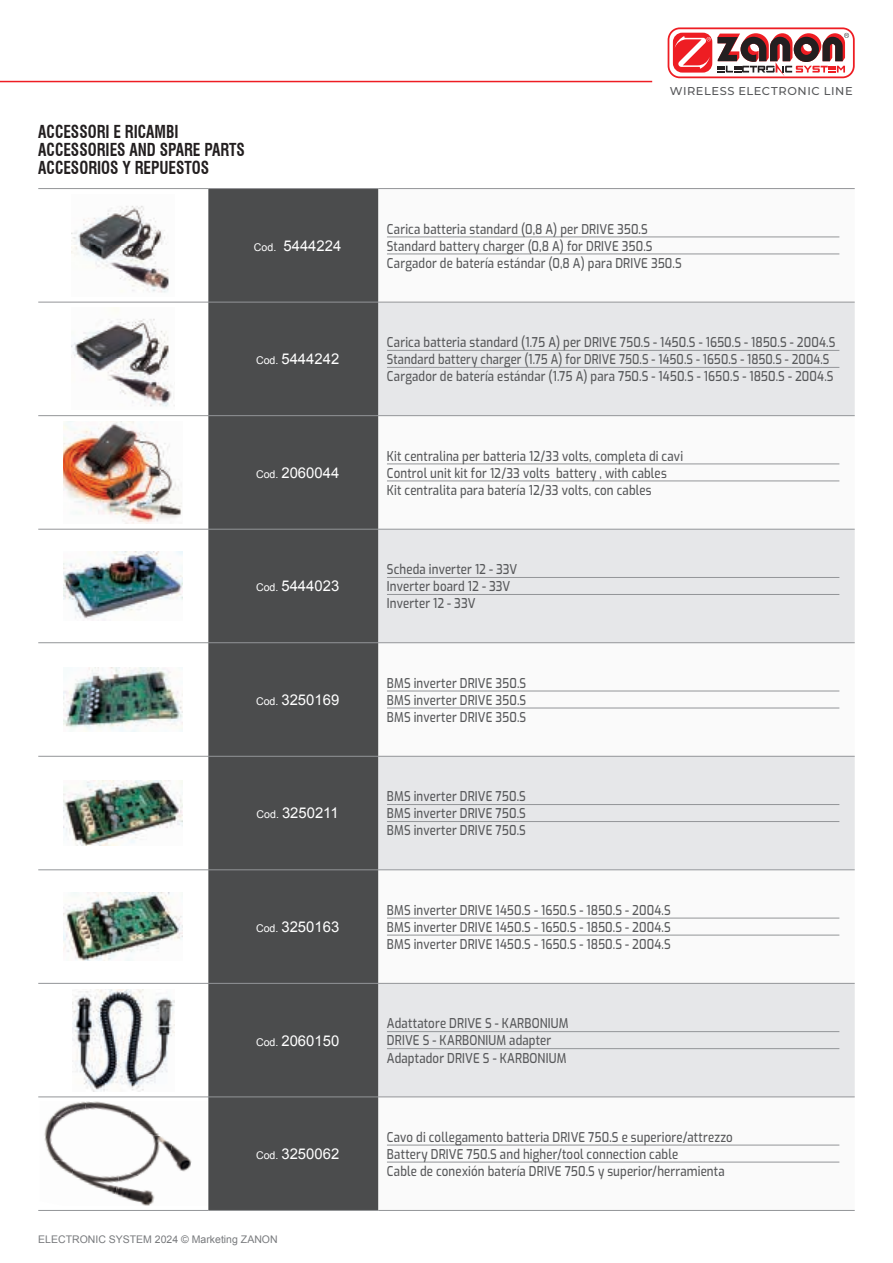
<style>
.page{position:relative;width:893px;height:1263px;background:#fff}
.page>*{position:absolute;margin:0;border:0;box-sizing:border-box;transform-origin:0 0}
.t1{font:700 condensed 17.4px/18px "Swiss 721 BT";color:#231f20;scale:.88 1}
.t2{font:14.85px "Arial";color:#fff}
.t3{font:500 13.5px/17.1px "Exo";letter-spacing:.015em;color:#57585a;scale:.85 1}
.t4{font:500 11.4px "Montserrat";letter-spacing:.05em;color:#57585a}
.t5{font:10.5px "Arial";color:#787a7d}
.s1{font-size:10.65px}
</style>
<div class="page">
<div style="left:208px;top:189px;width:170px;height:1021px;background:#4b4c4d"></div>
<svg style="left:378px;top:189px;width:477px;height:1021px"></svg>
<svg style="left:378px;top:303px;width:477px;height:794px;fill:#e6e7e9"></svg>
<hr style="left:38px;top:302px;width:170px;height:1px;background:#939598">
<hr style="left:208px;top:302px;width:170px;height:1px;background:#939598">
<hr style="left:378px;top:302px;width:477px;height:1px;background:#939598">
<hr style="left:38px;top:415px;width:170px;height:1px;background:#939598">
<hr style="left:208px;top:415px;width:170px;height:1px;background:#939598">
<hr style="left:378px;top:415px;width:477px;height:1px;background:#939598">
<hr style="left:38px;top:529px;width:170px;height:1px;background:#939598">
<hr style="left:208px;top:529px;width:170px;height:1px;background:#939598">
<hr style="left:378px;top:529px;width:477px;height:1px;background:#939598">
<hr style="left:38px;top:642px;width:170px;height:1px;background:#939598">
<hr style="left:208px;top:642px;width:170px;height:1px;background:#939598">
<hr style="left:378px;top:642px;width:477px;height:1px;background:#939598">
<hr style="left:38px;top:756px;width:170px;height:1px;background:#939598">
<hr style="left:208px;top:756px;width:170px;height:1px;background:#939598">
<hr style="left:378px;top:756px;width:477px;height:1px;background:#939598">
<hr style="left:38px;top:869px;width:170px;height:1px;background:#939598">
<hr style="left:208px;top:869px;width:170px;height:1px;background:#939598">
<hr style="left:378px;top:869px;width:477px;height:1px;background:#939598">
<hr style="left:38px;top:1097px;width:170px;height:1px;background:#939598">
<hr style="left:208px;top:1097px;width:170px;height:1px;background:#939598">
<hr style="left:378px;top:1097px;width:477px;height:1px;background:#939598">
<hr style="left:38px;top:983px;width:170px;height:1px;background:#939598">
<hr style="left:208px;top:983px;width:170px;height:1px;background:#939598">
<hr style="left:378px;top:983px;width:477px;height:1px;background:#939598">
<hr style="left:38px;top:188px;width:170px;height:1px;background:#939598">
<hr style="left:208px;top:188px;width:170px;height:1px;background:#939598">
<hr style="left:378px;top:188px;width:477px;height:1px;background:#939598">
<hr style="left:38px;top:1210px;width:170px;height:1px;background:#939598">
<hr style="left:208px;top:1210px;width:170px;height:1px;background:#939598">
<hr style="left:378px;top:1210px;width:477px;height:1px;background:#939598">
<img style="left:72px;top:205px;width:97px;height:88px">
<hr style="left:387px;top:237px;width:452px;height:1px;background:#939598">
<hr style="left:387px;top:254px;width:452px;height:1px;background:#939598">
<img style="left:72px;top:308px;width:103px;height:99px">
<hr style="left:387px;top:350px;width:452px;height:1px;background:#939598">
<hr style="left:387px;top:367px;width:452px;height:1px;background:#939598">
<img style="left:64px;top:421px;width:118px;height:102px">
<hr style="left:387px;top:464px;width:452px;height:1px;background:#939598">
<hr style="left:387px;top:481px;width:452px;height:1px;background:#939598">
<img style="left:64px;top:552px;width:119px;height:68px">
<hr style="left:387px;top:577px;width:452px;height:1px;background:#939598">
<hr style="left:387px;top:594px;width:452px;height:1px;background:#939598">
<img style="left:64px;top:667px;width:119px;height:65px">
<hr style="left:387px;top:691px;width:452px;height:1px;background:#939598">
<hr style="left:387px;top:708px;width:452px;height:1px;background:#939598">
<img style="left:64px;top:781px;width:119px;height:64px">
<hr style="left:387px;top:804px;width:452px;height:1px;background:#939598">
<hr style="left:387px;top:821px;width:452px;height:1px;background:#939598">
<img style="left:64px;top:893px;width:119px;height:67px">
<hr style="left:387px;top:918px;width:452px;height:1px;background:#939598">
<hr style="left:387px;top:935px;width:452px;height:1px;background:#939598">
<img style="left:72px;top:989px;width:102px;height:102px">
<hr style="left:387px;top:1031px;width:452px;height:1px;background:#939598">
<hr style="left:387px;top:1048px;width:452px;height:1px;background:#939598">
<img style="left:55px;top:1101px;width:28px;height:12px">
<img style="left:83px;top:1101px;width:45px;height:17px">
<img style="left:128px;top:1109px;width:27px;height:21px">
<img style="left:44px;top:1113px;width:29px;height:44px">
<img style="left:132px;top:1130px;width:33px;height:42px">
<img style="left:165px;top:1139px;width:27px;height:33px">
<img style="left:51px;top:1157px;width:17px;height:15px">
<img style="left:66px;top:1164px;width:47px;height:30px">
<img style="left:113px;top:1172px;width:42px;height:34px">
<hr style="left:387px;top:1145px;width:452px;height:1px;background:#939598">
<hr style="left:387px;top:1162px;width:452px;height:1px;background:#939598">
<hr style="left:0;top:81px;width:652px;height:1px;background:#ee1d23">
<svg style="left:668px;top:27px;width:187px;height:51px"></svg>
<p class="t1" style="left:38px;top:123px;width:236px">ACCESSORI E RICAMBI<br>ACCESSORIES AND SPARE PARTS<br>ACCESORIOS Y REPUESTOS</p>
<p class="t2" style="left:254px;top:236px;width:89px"><span class="s1">Cod.</span> 5444224</p>
<p class="t2" style="left:256px;top:349px;width:85px"><span class="s1">Cod.</span> 5444242</p>
<p class="t2" style="left:256px;top:463px;width:85px"><span class="s1">Cod.</span> 2060044</p>
<p class="t2" style="left:256px;top:576px;width:85px"><span class="s1">Cod.</span> 5444023</p>
<p class="t2" style="left:256px;top:690px;width:85px"><span class="s1">Cod.</span> 3250169</p>
<p class="t2" style="left:257px;top:803px;width:84px"><span class="s1">Cod.</span> 3250211</p>
<p class="t2" style="left:256px;top:917px;width:85px"><span class="s1">Cod.</span> 3250163</p>
<p class="t2" style="left:256px;top:1030px;width:85px"><span class="s1">Cod.</span> 2060150</p>
<p class="t2" style="left:256px;top:1144px;width:85px"><span class="s1">Cod.</span> 3250062</p>
<p class="t5" style="left:38px;top:1232px;width:241px">ELECTRONIC SYSTEM 2024 © Marketing ZANON</p>
<p class="t4" style="left:670px;top:83px;width:184px">WIRELESS ELECTRONIC LINE</p>
<p class="t3" style="left:387px;top:219px;width:348px">Carica batteria standard (0,8 A) per DRIVE 350.S<br>Standard battery charger (0,8 A) for DRIVE 350.S<br>Cargador de batería estándar (0,8 A) para DRIVE 350.S</p>
<p class="t3" style="left:387px;top:333px;width:529px">Carica batteria standard (1.75 A) per DRIVE 750.S - 1450.S - 1650.S - 1850.S - 2004.S<br>Standard battery charger (1.75 A) for DRIVE 750.S - 1450.S - 1650.S - 1850.S - 2004.S<br>Cargador de batería estándar (1.75 A) para 750.S - 1450.S - 1650.S - 1850.S - 2004.S</p>
<p class="t3" style="left:387px;top:446px;width:350px">Kit centralina per batteria 12/33 volts, completa di cavi<br>Control unit kit for 12/33 volts battery , with cables<br>Kit centralita para batería 12/33 volts, con cables</p>
<p class="t3" style="left:387px;top:560px;width:155px">Scheda inverter 12 - 33V<br>Inverter board 12 - 33V<br>Inverter 12 - 33V</p>
<p class="t3" style="left:387px;top:673px;width:165px;text-align:justify">BMS inverter DRIVE 350.S BMS inverter DRIVE 350.S BMS inverter DRIVE 350.S</p>
<p class="t3" style="left:387px;top:787px;width:165px;text-align:justify">BMS inverter DRIVE 750.S BMS inverter DRIVE 750.S BMS inverter DRIVE 750.S</p>
<p class="t3" style="left:387px;top:900px;width:335px;text-align:justify">BMS inverter DRIVE 1450.S - 1650.S - 1850.S - 2004.S BMS inverter DRIVE 1450.S - 1650.S - 1850.S - 2004.S BMS inverter DRIVE 1450.S - 1650.S - 1850.S - 2004.S</p>
<p class="t3" style="left:387px;top:1014px;width:215px">Adattatore DRIVE S - KARBONIUM<br>DRIVE S - KARBONIUM adapter<br>Adaptador DRIVE S - KARBONIUM</p>
<p class="t3" style="left:387px;top:1127px;width:408px">Cavo di collegamento batteria DRIVE 750.S e superiore/attrezzo<br>Battery DRIVE 750.S and higher/tool connection cable<br>Cable de conexión batería DRIVE 750.S y superior/herramienta</p>
</div>
